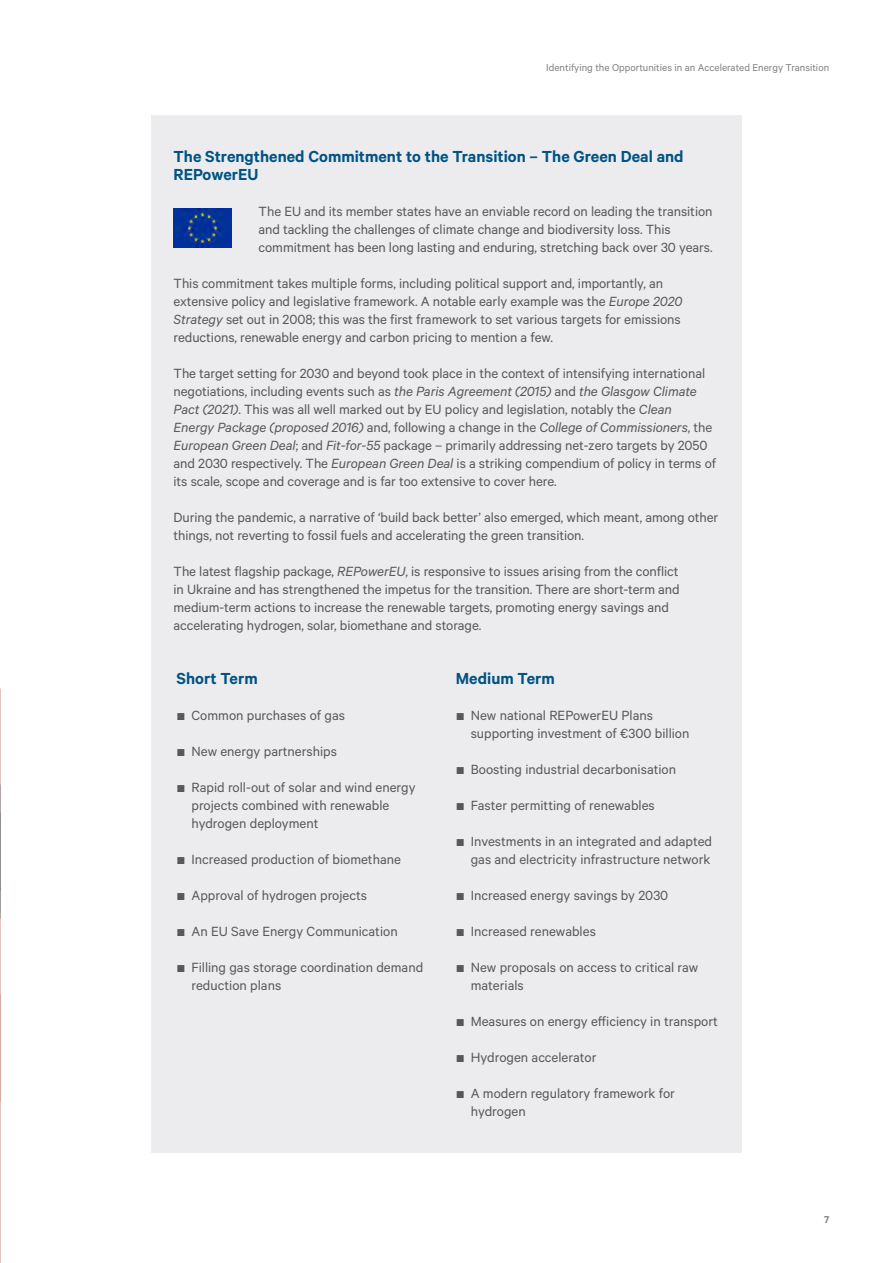
<style>
.page{position:relative;width:893px;height:1263px;background:#fff}
.page>*{position:absolute;margin:0;border:0;box-sizing:border-box;transform-origin:0 0}
.t1{font:600 18px/18px "Calibre";color:#005383}
.t2{font:15px/18px "Calibre";letter-spacing:-.005em;color:#57585a}
.t3{font:11.25px "Calibre";color:#808285}
.t4{font:600 11.25px "Calibre";color:#808285}
.s1{font-style:italic}
.s2{font-family:"Arial"}
</style>
<div class="page">
<svg style="left:0;top:688px;width:1px;height:371px"></svg>
<div style="left:151px;top:115px;width:590px;height:1037px;background:#ececee"></div>
<img style="left:174px;top:209px;width:58px;height:38px">
<p class="t3" style="left:546px;top:61px;width:284px">Identifying the Opportunities in an Accelerated Energy Transition</p>
<p class="t1" style="left:174px;top:147px;width:511px">The Strengthened Commitment to the Transition – The Green Deal and<br>REPowerEU</p>
<p class="t2" style="left:259px;top:202px;width:455px">The EU and its member states have an enviable record on leading the transition and tackling the challenges of climate change and biodiversity loss. This commitment has been long lasting and enduring, stretching back over 30 years.</p>
<p class="t2" style="left:174px;top:274px;width:510px">This commitment takes multiple forms, including political support and, importantly, an extensive policy and legislative framework. A notable early example was the <span class="s1">Europe 2020<br>Strategy</span> set out in 2008; this was the first framework to set various targets for emissions reductions, renewable energy and carbon pricing to mention a few.</p>
<p class="t2" style="left:174px;top:364px;width:544px">The target setting for 2030 and beyond took place in the context of intensifying international negotiations, including events such as <span class="s1">the Paris Agreement (2015)</span> and <span class="s1">the Glasgow Climate Pact (2021)</span>. This was all well marked out by EU policy and legislation, notably the <span class="s1">Clean Energy Package (proposed 2016)</span> and, following a change in the <span class="s1">College of Commissioners</span>, the <span class="s1">European Green Deal</span>; and <span class="s1">Fit-for-55</span> package – primarily addressing net-zero targets by 2050 and 2030 respectively. The <span class="s1">European Green Deal</span> is a striking compendium of policy in terms of its scale, scope and coverage and is far too extensive to cover here.</p>
<p class="t2" style="left:174px;top:508px;width:546px">During the pandemic, a narrative of ‘build back better’ also emerged, which meant, among other things, not reverting to fossil fuels and accelerating the green transition.</p>
<p class="t2" style="left:174px;top:562px;width:508px">The latest flagship package, <span class="s1">REPowerEU</span>, is responsive to issues arising from the conflict in Ukraine and has strengthened the impetus for the transition. There are short-term and medium-term actions to increase the renewable targets, promoting energy savings and accelerating hydrogen, solar, biomethane and storage.</p>
<p class="t1" style="left:177px;top:669px;width:83px">Short Term</p>
<p class="t2" style="left:177px;top:706px;width:170px"><span class="s2">■</span> Common purchases of gas</p>
<p class="t2" style="left:177px;top:742px;width:162px"><span class="s2">■</span> New energy partnerships</p>
<p class="t2" style="left:191px;top:778px;width:226px;text-indent:-15px"><span class="s2">■</span> Rapid roll-out of solar and wind energy projects combined with renewable hydrogen deployment</p>
<p class="t2" style="left:177px;top:850px;width:226px"><span class="s2">■</span> Increased production of biomethane</p>
<p class="t2" style="left:177px;top:886px;width:192px"><span class="s2">■</span> Approval of hydrogen projects</p>
<p class="t2" style="left:177px;top:922px;width:223px"><span class="s2">■</span> An EU Save Energy Communication</p>
<p class="t2" style="left:191px;top:958px;width:233px;text-indent:-15px"><span class="s2">■</span> Filling gas storage coordination demand reduction plans</p>
<p class="t1" style="left:456px;top:669px;width:101px">Medium Term</p>
<p class="t2" style="left:471px;top:706px;width:220px;text-indent:-15px"><span class="s2">■</span> New national REPowerEU Plans supporting investment of €300 billion</p>
<p class="t2" style="left:456px;top:760px;width:222px"><span class="s2">■</span> Boosting industrial decarbonisation</p>
<p class="t2" style="left:456px;top:796px;width:200px"><span class="s2">■</span> Faster permitting of renewables</p>
<p class="t2" style="left:456px;top:832px;width:258px;text-align:right"><span class="s2">■</span> Investments in an integrated and adapted gas and electricity infrastructure network</p>
<p class="t2" style="left:456px;top:886px;width:214px"><span class="s2">■</span> Increased energy savings by 2030</p>
<p class="t2" style="left:456px;top:922px;width:142px"><span class="s2">■</span> Increased renewables</p>
<p class="t2" style="left:471px;top:958px;width:229px;text-indent:-15px"><span class="s2">■</span> New proposals on access to critical raw materials</p>
<p class="t2" style="left:456px;top:1012px;width:264px"><span class="s2">■</span> Measures on energy efficiency in transport</p>
<p class="t2" style="left:456px;top:1048px;width:142px"><span class="s2">■</span> Hydrogen accelerator</p>
<p class="t2" style="left:471px;top:1084px;width:206px;text-indent:-15px"><span class="s2">■</span> A modern regulatory framework for hydrogen</p>
<p class="t4" style="left:824px;top:1212px;width:7px">7</p>
</div>
